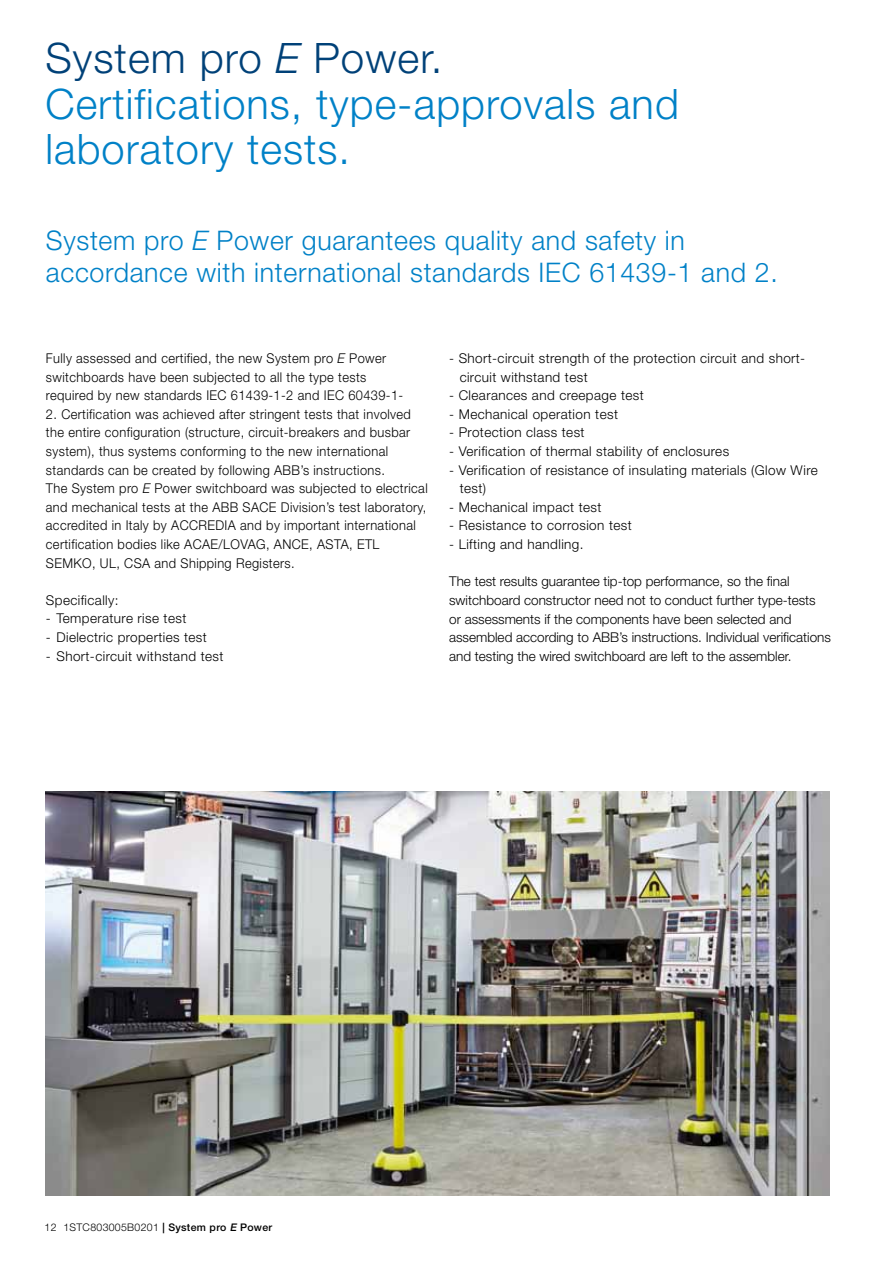
<style>
.page{position:relative;width:893px;height:1263px;background:#fff}
.page>*{position:absolute;margin:0;border:0;box-sizing:border-box;transform-origin:0 0}
.t1{font:300 42px/45.5px "Helvetica Neue LT";letter-spacing:.025em;color:#0081c7}
.t2{font:300 27px/31.5px "Helvetica Neue LT";letter-spacing:.025em;color:#0081c7}
.t3{font:300 13.5px/18.6px "Helvetica Neue LT";letter-spacing:.03em;color:#000;scale:.95 1}
.t4{font:300 13.5px/18.6px "Helvetica Neue LT";letter-spacing:.03em;color:#000}
.t5{font:300 13.5px/18.6px "Helvetica Neue LT";color:#000}
.t6{font:300 10.5px "Helvetica Neue LT";letter-spacing:.03em;color:#000}
.s1{color:#004178}
.s2{font-style:italic;color:#004178}
.s3{font-style:italic}
.s4{font-weight:500}
.s5{font-weight:500;font-style:italic}
</style>
<div class="page">
<img style="left:46px;top:792px;width:784px;height:404px">
<h1 class="t1" style="left:45px;top:35px;width:635px"><span class="s1">System pro</span> <span class="s2">E</span> <span class="s1">Power.<br></span>Certifications, type-approvals and laboratory tests.</h1>
<h2 class="t2" style="left:46px;top:224px;width:733px">System pro <span class="s3">E</span> Power guarantees quality and safety in accordance with international standards IEC 61439-1 and 2.</h2>
<p class="t3" style="left:46px;top:349px;width:378px">Fully assessed and certified, the new System pro <span class="s3">E</span> Power switchboards have been subjected to all the type tests required by new standards IEC 61439-1-2 and IEC 60439-1-</p>
<p class="t3" style="left:46px;top:404px;width:403px">2. Certification was achieved after stringent tests that involved the entire configuration (structure, circuit-breakers and busbar system), thus systems conforming to the new international standards can be created by following ABB’s instructions.<br>The System pro <span class="s3">E</span> Power switchboard was subjected to electrical and mechanical tests at the ABB SACE Division’s test laboratory, accredited in Italy by ACCREDIA and by important international certification bodies like ACAE/LOVAG, ANCE, ASTA, ETL SEMKO, UL, CSA and Shipping Registers.</p>
<p class="t4" style="left:46px;top:590px;width:74px">Specifically:</p>
<p class="t4" style="left:46px;top:609px;width:142px">- Temperature rise test</p>
<p class="t4" style="left:46px;top:628px;width:162px">- Dielectric properties test</p>
<p class="t4" style="left:46px;top:646px;width:179px">- Short-circuit withstand test</p>
<p class="t4" style="left:460px;top:349px;width:347px;text-indent:-11px">- Short-circuit strength of the protection circuit and short&shy;circuit withstand test</p>
<p class="t4" style="left:449px;top:386px;width:196px">- Clearances and creepage test</p>
<p class="t4" style="left:449px;top:404px;width:170px">- Mechanical operation test</p>
<p class="t4" style="left:449px;top:423px;width:137px">- Protection class test</p>
<p class="t4" style="left:449px;top:442px;width:281px">- Verification of thermal stability of enclosures</p>
<p class="t4" style="left:460px;top:460px;width:360px;text-indent:-11px">- Verification of resistance of insulating materials (Glow Wire test)</p>
<p class="t4" style="left:449px;top:497px;width:154px">- Mechanical impact test</p>
<p class="t4" style="left:449px;top:516px;width:184px">- Resistance to corrosion test</p>
<p class="t4" style="left:449px;top:535px;width:136px">- Lifting and handling.</p>
<p class="t5" style="left:449px;top:572px;width:383px">The test results guarantee tip-top performance, so the final switchboard constructor need not to conduct further type-tests<br>or assessments if the components have been selected and assembled according to ABB’s instructions. Individual verifications and testing the wired switchboard are left to the assembler.</p>
<p class="t6" style="left:45px;top:1221px;width:229px">12 1STC803005B0201 <span class="s4">| System pro</span> <span class="s5">E</span> <span class="s4">Power</span></p>
</div>
